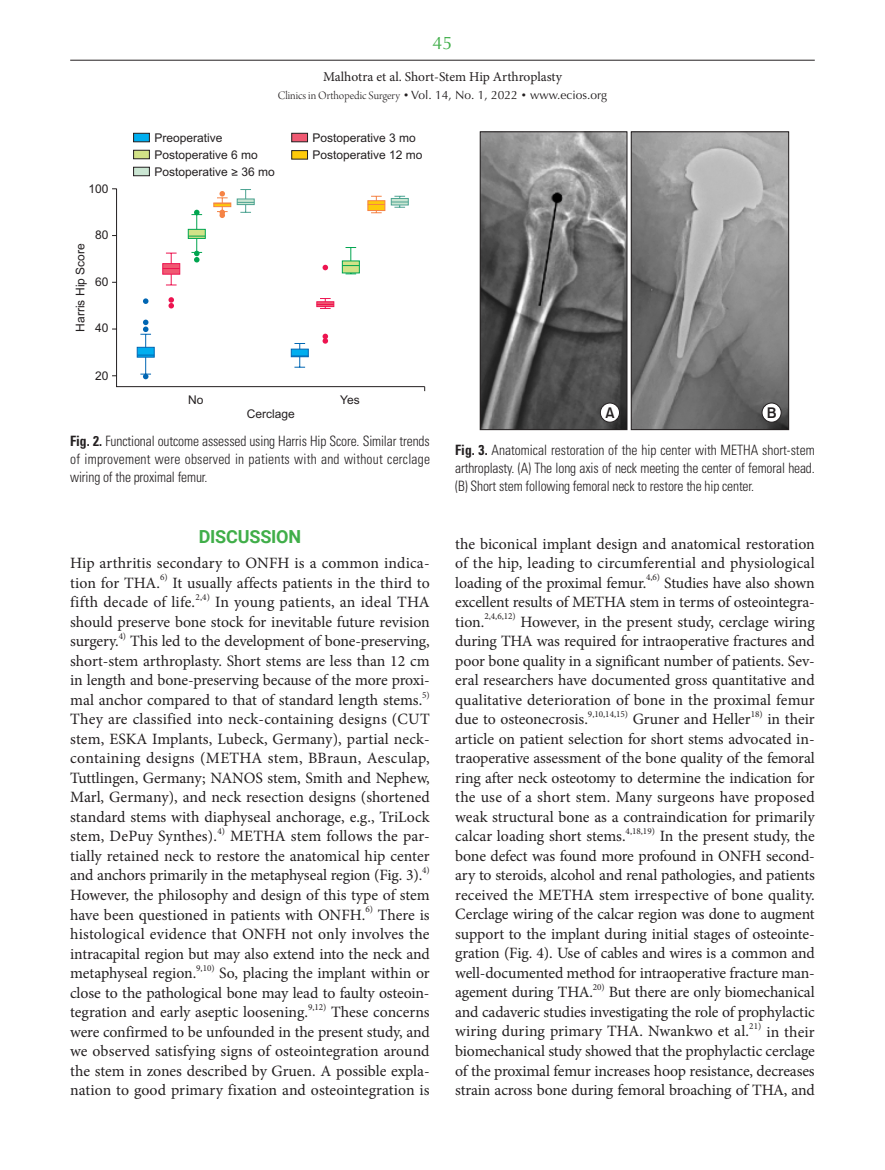
<style>
.page{position:relative;width:885px;height:1170px;background:#fff}
.page>*{position:absolute;margin:0;border:0;box-sizing:border-box;transform-origin:0 0}
.t1{font:700 18px "Roboto";letter-spacing:-.01em;color:#40ae49}
.t2{font:18px "Optima LT Std";color:#40ae49}
.t3{font:15.75px/19.5px "Minion Pro";letter-spacing:-.005em;color:#231f20;text-align:justify}
.t4{font:15px "Gothic 725 BT Bold A";color:#231f20}
.t5{font:300 condensed 14.25px/18px "Univers LT Std";letter-spacing:-.01em;color:#231f20;text-align:justify;scale:.95 1}
.t6{font:13.5px "Minion Pro";letter-spacing:-.005em;color:#231f20}
.t7{font:12px "Arial";color:#231f20}
.t8{font:12px "Optima LT Std";color:#231f20}
.t9{font:9.15px "Minion Pro";letter-spacing:-.005em;color:#231f20}
.s1{font-family:"Arno Pro Light Display"}
.s2{font-size:9px}
.s3{font-weight:700}
</style>
<div class="page">
<hr style="left:70px;top:60px;width:744px;height:1px;background:#231f20">
<svg style="left:479px;top:131px;width:310px;height:299px;background:#7d7d7d"></svg>
<svg style="left:112px;top:188px;width:312px;height:199px"></svg>
<div style="left:133px;top:133px;width:17px;height:9px;background:#00aeef;border:1px solid #231f20"></div>
<div style="left:291px;top:133px;width:17px;height:9px;background:#f05972;border:1px solid #231f20"></div>
<div style="left:133px;top:150px;width:17px;height:9px;background:#d2e287;border:1px solid #231f20"></div>
<hr style="left:145px;top:334px;width:1px;height:40px;background:#0166b3">
<div style="left:137px;top:347px;width:18px;height:10px;background:#00aeef;border:1px solid #0166b3"></div>
<svg style="left:137px;top:354px;width:17px;height:1px"></svg>
<hr style="left:171px;top:253px;width:1px;height:32px;background:#ed1450">
<div style="left:162px;top:263px;width:18px;height:11px;background:#f05972;border:1px solid #ed1450"></div>
<svg style="left:163px;top:268px;width:17px;height:1px"></svg>
<hr style="left:196px;top:214px;width:1px;height:38px;background:#00a54f">
<svg style="left:188px;top:229px;width:18px;height:10px"></svg>
<svg style="left:188px;top:236px;width:17px;height:1px"></svg>
<svg style="left:237px;top:189px;width:17px;height:24px"></svg>
<svg style="left:140px;top:373px;width:11px;height:6px"></svg>
<svg style="left:291px;top:343px;width:17px;height:25px"></svg>
<svg style="left:317px;top:298px;width:17px;height:11px"></svg>
<svg style="left:359px;top:260px;width:1px;height:13px"></svg>
<svg style="left:342px;top:247px;width:17px;height:27px"></svg>
<svg style="left:368px;top:196px;width:17px;height:17px"></svg>
<svg style="left:391px;top:196px;width:17px;height:12px"></svg>
<svg style="left:140px;top:319px;width:11px;height:16px"></svg>
<svg style="left:143px;top:298px;width:5px;height:6px"></svg>
<svg style="left:168px;top:297px;width:6px;height:11px"></svg>
<svg style="left:191px;top:251px;width:11px;height:11px"></svg>
<svg style="left:191px;top:210px;width:11px;height:5px"></svg>
<svg style="left:214px;top:191px;width:17px;height:27px"></svg>
<svg style="left:322px;top:265px;width:6px;height:5px"></svg>
<svg style="left:322px;top:333px;width:6px;height:10px"></svg>
<div style="left:291px;top:150px;width:17px;height:9px;background:#feca0a;border:1px solid #231f20"></div>
<div style="left:133px;top:167px;width:17px;height:9px;background:#cbe6d3;border:1px solid #231f20"></div>
<p class="t2" style="left:432px;top:32px;width:22px">45</p>
<p class="t6" style="left:323px;top:68px;width:240px">Malhotra et al. Short-Stem Hip Arthroplasty</p>
<p class="t8" style="left:278px;top:88px;width:331px"><span class="s1">Clinics in Orthopedic Surgery</span> <span class="s2">•</span> Vol. 14, No. 1, 2022 <span class="s2">•</span> www.ecios.org</p>
<p class="t7" style="left:154px;top:133px;width:70px">Preoperative</p>
<p class="t7" style="left:312px;top:133px;width:105px">Postoperative 3 mo</p>
<p class="t7" style="left:154px;top:150px;width:105px">Postoperative 6 mo</p>
<p class="t7" style="left:312px;top:150px;width:112px">Postoperative 12 mo</p>
<p class="t7" style="left:88px;top:184px;width:22px">100</p>
<p class="t7" style="left:95px;top:230px;width:15px">80</p>
<p class="t7" style="left:95px;top:277px;width:15px">60</p>
<p class="t7" style="left:95px;top:323px;width:15px">40</p>
<p class="t7" style="left:95px;top:371px;width:15px">20</p>
<p class="t7" style="left:76px;top:331px;width:90px;rotate:-90deg">Harris Hip Score</p>
<p class="t7" style="left:154px;top:167px;width:122px">Postoperative &gt; 36 mo</p>
<p class="t7" style="left:188px;top:395px;width:17px">No</p>
<p class="t7" style="left:247px;top:409px;width:50px">Cerclage</p>
<p class="t7" style="left:340px;top:395px;width:21px">Yes</p>
<p class="t5" style="left:70px;top:431px;width:380px"><span class="s3">Fig. 2.</span> Functional outcome assessed using Harris Hip Score. Similar trends of improvement were observed in patients with and without cerclage wiring of the proximal femur.</p>
<p class="t1" style="left:199px;top:523px;width:104px">DISCUSSION</p>
<p class="t3" style="left:70px;top:553px;width:361px">Hip arthritis secondary to ONFH is a common indica&shy;tion for THA.</p>
<p class="t9" style="left:160px;top:571px;width:9px">6)</p>
<p class="t3" style="left:70px;top:573px;width:361px;text-indent:102px">It usually affects patients in the third to fifth decade of life.</p>
<p class="t9" style="left:195px;top:591px;width:16px">2,4)</p>
<p class="t3" style="left:70px;top:592px;width:361px;text-indent:145px">In young patients, an ideal THA should preserve bone stock for inevitable future revision surgery.</p>
<p class="t9" style="left:119px;top:630px;width:9px">4)</p>
<p class="t3" style="left:70px;top:631px;width:361px;text-indent:60px">This led to the development of bone-preserving, short-stem arthroplasty. Short stems are less than 12 cm in length and bone-preserving because of the more proxi&shy;mal anchor compared to that of standard length stems.</p>
<p class="t9" style="left:422px;top:688px;width:9px">5)</p>
<p class="t3" style="left:70px;top:709px;width:361px">They are classified into neck-containing designs (CUT stem, ESKA Implants, Lubeck, Germany), partial neck&shy;containing designs (METHA stem, BBraun, Aesculap, Tuttlingen, Germany; NANOS stem, Smith and Nephew, Marl, Germany), and neck resection designs (shortened standard stems with diaphyseal anchorage, e.g., TriLock stem, DePuy Synthes).</p>
<p class="t9" style="left:217px;top:825px;width:9px">4)</p>
<p class="t3" style="left:70px;top:826px;width:361px;text-indent:160px">METHA stem follows the par&shy;tially retained neck to restore the anatomical hip center and anchors primarily in the metaphyseal region (Fig. 3).</p>
<p class="t9" style="left:422px;top:864px;width:9px">4)</p>
<p class="t3" style="left:70px;top:885px;width:361px">However, the philosophy and design of this type of stem have been questioned in patients with ONFH.</p>
<p class="t9" style="left:365px;top:903px;width:9px">6)</p>
<p class="t3" style="left:70px;top:904px;width:361px;text-indent:307px">There is histological evidence that ONFH not only involves the intracapital region but may also extend into the neck and metaphyseal region.</p>
<p class="t9" style="left:196px;top:961px;width:20px">9,10)</p>
<p class="t3" style="left:70px;top:963px;width:361px;text-indent:149px">So, placing the implant within or close to the pathological bone may lead to faulty osteoin&shy;tegration and early aseptic loosening.</p>
<p class="t9" style="left:308px;top:1000px;width:20px">9,12)</p>
<p class="t3" style="left:70px;top:1002px;width:361px;text-indent:261px">These concerns were confirmed to be unfounded in the present study, and we observed satisfying signs of osteointegration around the stem in zones described by Gruen. A possible expla&shy;nation to good primary fixation and osteointegration is</p>
<p class="t4" style="left:605px;top:404px;width:11px">A</p>
<p class="t4" style="left:766px;top:404px;width:11px">B</p>
<p class="t5" style="left:455px;top:440px;width:380px"><span class="s3">Fig. 3.</span> Anatomical restoration of the hip center with METHA short-stem arthroplasty. (A) The long axis of neck meeting the center of femoral head. (B) Short stem following femoral neck to restore the hip center.</p>
<p class="t3" style="left:455px;top:534px;width:361px">the biconical implant design and anatomical restoration of the hip, leading to circumferential and physiological loading of the proximal femur.</p>
<p class="t9" style="left:646px;top:571px;width:15px">4,6)</p>
<p class="t3" style="left:455px;top:573px;width:361px;text-indent:209px">Studies have also shown excellent results of METHA stem in terms of osteointegra&shy;tion.</p>
<p class="t9" style="left:484px;top:610px;width:33px">2,4,6,12)</p>
<p class="t3" style="left:455px;top:612px;width:361px;text-indent:65px">However, in the present study, cerclage wiring during THA was required for intraoperative fractures and poor bone quality in a significant number of patients. Sev&shy;eral researchers have documented gross quantitative and qualitative deterioration of bone in the proximal femur due to osteonecrosis.</p>
<p class="t9" style="left:588px;top:707px;width:42px">9,10,14,15)</p>
<p class="t3" style="left:632px;top:709px;width:119px">Gruner and Heller</p>
<p class="t9" style="left:750px;top:707px;width:13px">18)</p>
<p class="t3" style="left:455px;top:709px;width:361px;text-indent:312px">in their article on patient selection for short stems advocated in&shy;traoperative assessment of the bone quality of the femoral ring after neck osteotomy to determine the indication for the use of a short stem. Many surgeons have proposed weak structural bone as a contraindication for primarily calcar loading short stems.</p>
<p class="t9" style="left:625px;top:824px;width:31px">4,18,19)</p>
<p class="t3" style="left:455px;top:826px;width:361px;text-indent:204px">In the present study, the bone defect was found more profound in ONFH second&shy;ary to steroids, alcohol and renal pathologies, and patients received the METHA stem irrespective of bone quality.<br>Cerclage wiring of the calcar region was done to augment support to the implant during initial stages of osteointe&shy;gration (Fig. 4). Use of cables and wires is a common and well-documented method for intraoperative fracture man&shy;agement during THA.</p>
<p class="t9" style="left:592px;top:980px;width:13px">20)</p>
<p class="t3" style="left:455px;top:982px;width:361px;text-indent:154px">But there are only biomechanical and cadaveric studies investigating the role of prophylactic wiring during primary THA. Nwankwo et al.</p>
<p class="t9" style="left:749px;top:1019px;width:14px">21)</p>
<p class="t3" style="left:455px;top:1021px;width:361px;text-indent:311px">in their biomechanical study showed that the prophylactic cerclage of the proximal femur increases hoop resistance, decreases strain across bone during femoral broaching of THA, and</p>
</div>
